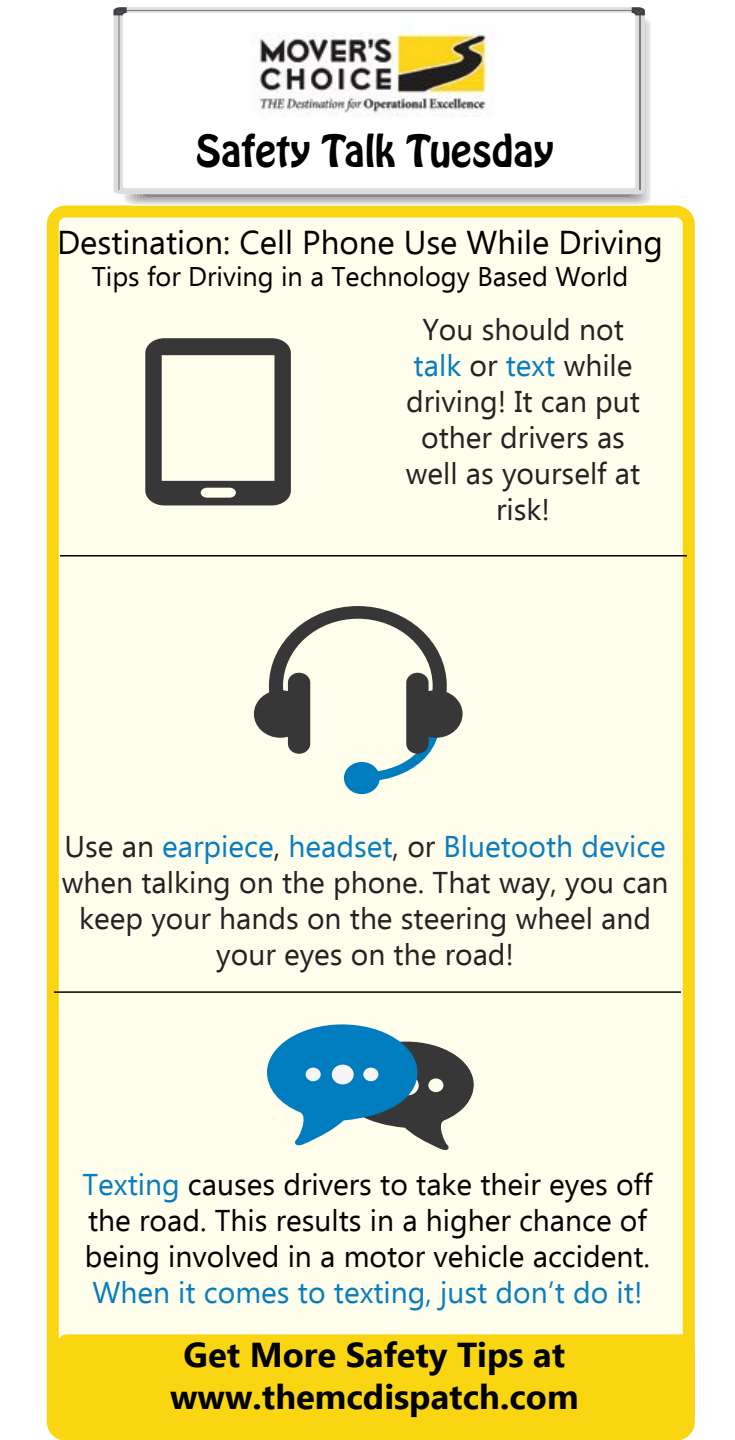
<style>
.page{position:relative;width:735px;height:1440px;background:#fff}
.page>*{position:absolute;margin:0;border:0;box-sizing:border-box;transform-origin:0 0}
.t1{font:39.15px "Hobo Std";color:#000}
.t2{font:700 34.5px/41.4px "Ebrima";color:#000;text-align:center}
.t3{font:33px "Ebrima";color:#000}
.t4{font:30px/36px "Ebrima";color:#232223;text-align:center}
.t5{font:30px/36px "Ebrima";color:#000}
.t6{font:30px "Ebrima";color:#067dbf}
.t7{font:27px "Ebrima";color:#000}
.s1{color:#067dbf}
.s2{color:#0c7dbf}
</style>
<div class="page">
<div style="left:53px;top:212px;width:636px;height:1223px;background:#fffdec;border-radius:13px"></div>
<div style="left:47px;top:206px;width:648px;height:1234px;border:12px solid #fad512;border-radius:13px"></div>
<hr style="left:54px;top:991px;width:627px;height:2px;background:#000">
<svg style="left:130px;top:194px;width:515px;height:8px;background:#aeabac"></svg>
<div style="left:114px;top:7px;width:531px;height:187px;background:#ddddde"></div>
<hr style="left:639px;top:11px;width:2px;height:179px;background:#7e7b84">
<hr style="left:119px;top:11px;width:1px;height:179px;background:#a8a8a9">
<hr style="left:123px;top:10px;width:512px;height:1px;background:#7e7b84">
<svg style="left:123px;top:13px;width:512px;height:175px"></svg>
<svg style="left:632px;top:7px;width:13px;height:8px"></svg>
<svg style="left:113px;top:7px;width:14px;height:8px"></svg>
<img style="left:204px;top:21px;width:329px;height:110px">
<hr style="left:60px;top:555px;width:627px;height:1px;background:#000">
<div style="left:54px;top:1334px;width:641px;height:100px;background:#fad512"></div>
<svg style="left:145px;top:338px;width:146px;height:167px"></svg>
<div style="left:344px;top:762px;width:36px;height:32px;background:#007dbf;border-radius:50%"></div>
<svg style="left:254px;top:606px;width:209px;height:175px"></svg>
<div style="left:406px;top:673px;width:23px;height:81px;background:#373737;border-radius:11px"></div>
<svg style="left:267px;top:1024px;width:207px;height:126px"></svg>
<div style="left:332px;top:1065px;width:22px;height:19px;background:#f5f5f5;border-radius:50%"></div>
<div style="left:306px;top:1068px;width:15px;height:13px;background:#f5f5f5;border-radius:50%"></div>
<div style="left:363px;top:1068px;width:15px;height:13px;background:#f5f5f5;border-radius:50%"></div>
<h1 class="t1" style="left:196px;top:123px;width:359px">Safety Talk Tuesday</h1>
<p class="t3" style="left:57px;top:218px;width:607px">Destination: Cell Phone Use While Driving</p>
<p class="t7" style="left:92px;top:257px;width:538px">Tips for Driving in a Technology Based World</p>
<p class="t4" style="left:406px;top:313px;width:236px">You should not <span class="s1">talk</span> or <span class="s1">text</span> while driving! It can put other drivers as well as yourself at risk!</p>
<p class="t4" style="left:62px;top:830px;width:608px">Use an <span class="s1">earpiece</span>, <span class="s1">headset</span>, or <span class="s1">Bluetooth</span> <span class="s2">device </span>when talking on the phone. That way, you can keep your hands on the steering wheel and your eyes on the road!</p>
<p class="t5" style="left:83px;top:1168px;width:571px"><span class="s1">Texting</span> causes drivers to take their eyes off the road. This results in a higher chance of being involved in a motor vehicle accident.</p>
<p class="t6" style="left:92px;top:1271px;width:552px">When it comes to texting, just don’t do it!</p>
<p class="t2" style="left:170px;top:1336px;width:410px">Get More Safety Tips at www.themcdispatch.com</p>
</div>
